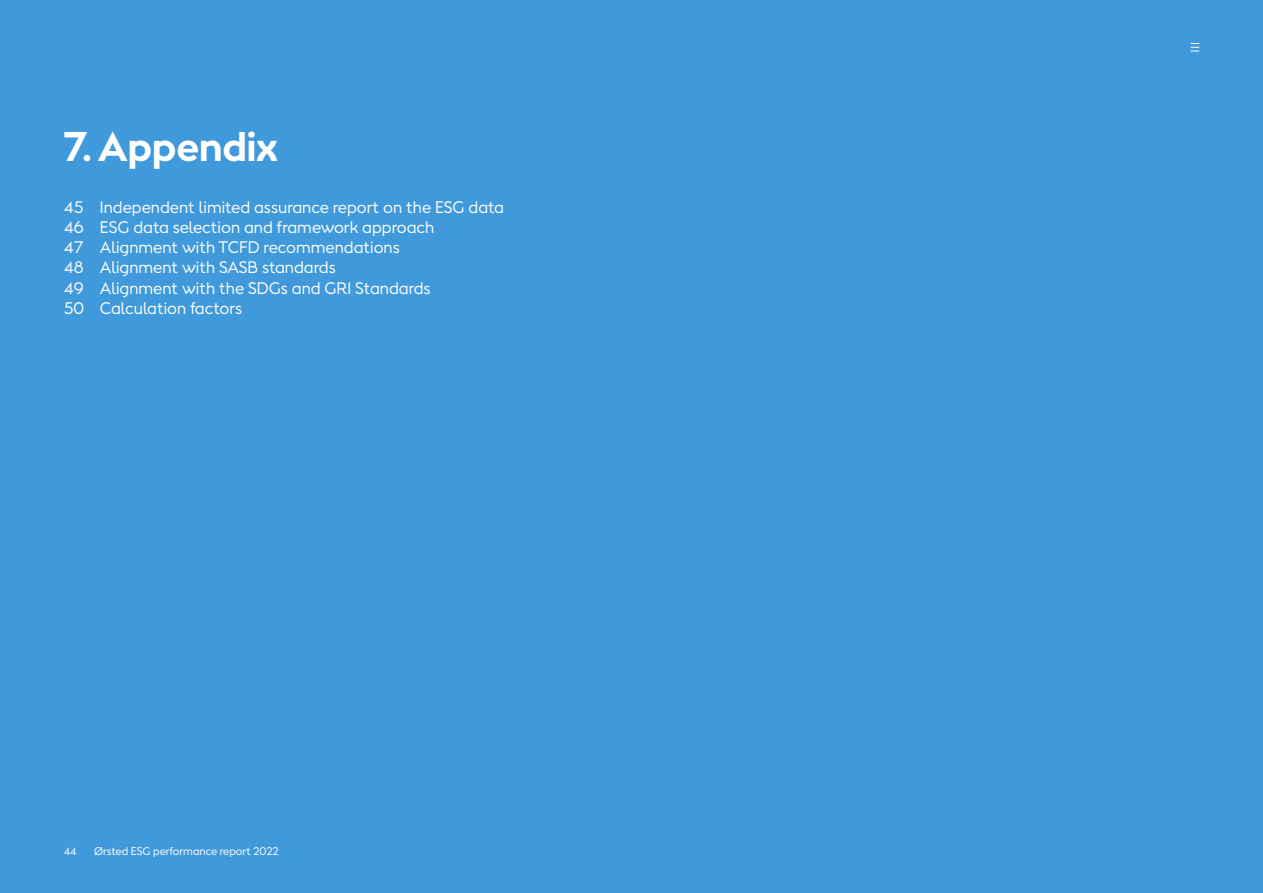
<style>
.page{position:relative;width:1263px;height:893px;background:#4099da}
.page>*{position:absolute;margin:0;border:0;box-sizing:border-box;transform-origin:0 0}
.t1{font:700 39px "Orsted Sans";color:#fff}
.t2{font:15.75px/20.2px "Orsted Sans";color:#fff}
.t3{font:10.5px "Orsted Sans";color:#fff}
.t4{font:10.2px "Orsted Sans";color:#fff}
</style>
<div class="page">
<svg style="left:1191px;top:43px;width:8px;height:9px"></svg>
<h1 class="t1" style="left:64px;top:120px;width:215px">7. Appendix</h1>
<p class="t2" style="left:64px;top:197px;width:442px">45 Independent limited assurance report on the ESG data 46 ESG data selection and framework approach<br>47 Alignment with TCFD recommendations<br>48 Alignment with SASB standards<br>49 Alignment with the SDGs and GRI Standards<br>50 Calculation factors</p>
<p class="t4" style="left:64px;top:844px;width:14px">44</p>
<p class="t3" style="left:94px;top:844px;width:186px">Ørsted ESG performance report 2022</p>
</div>
